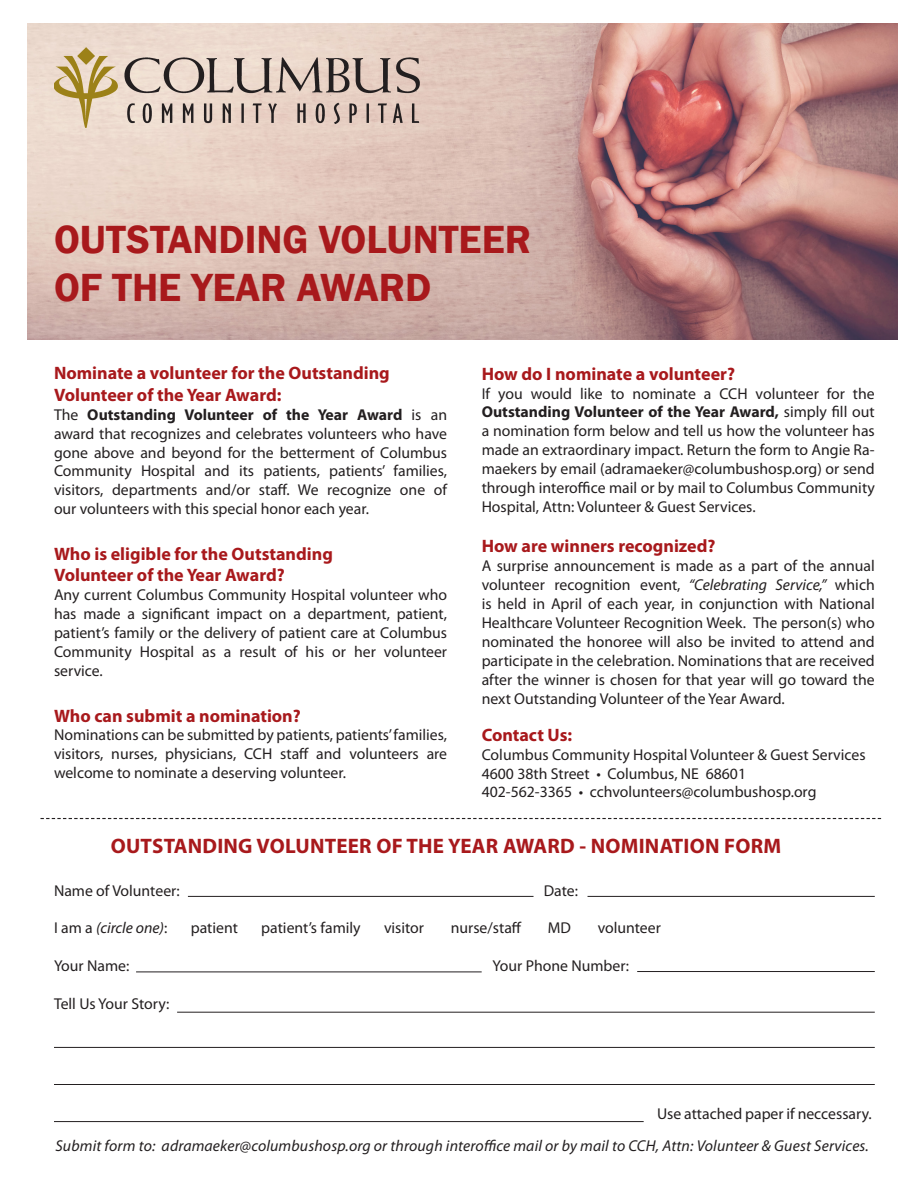
<style>
.page{position:relative;width:918px;height:1188px;background:#fff}
.page>*{position:absolute;margin:0;border:0;box-sizing:border-box;transform-origin:0 0}
.t1{font:600 40.5px "Franklin Gothic";color:#a8191c}
.t2{font:700 21px "Myriad Pro";letter-spacing:.01em;color:#a8191c}
.t3{font:700 18px "Myriad Pro";color:#a8191c}
.t4{font:15.75px/18.9px "Myriad Pro";color:#231f20;text-align:justify}
.t5{font:italic 15.75px "Myriad Pro";letter-spacing:.01em;color:#231f20}
.s1{font-weight:700}
.s2{font-style:italic}
.s3{font-style:normal}
</style>
<div class="page">
<img style="left:27px;top:24px;width:870px;height:315px">
<img style="left:122px;top:50px;width:298px;height:80px">
<img style="left:54px;top:48px;width:64px;height:80px">
<svg style="left:40px;top:818px;width:841px;height:1px"></svg>
<hr style="left:188px;top:896px;width:346px;height:1px;background:#231f20">
<hr style="left:588px;top:896px;width:287px;height:1px;background:#231f20">
<hr style="left:136px;top:972px;width:346px;height:1px;background:#231f20">
<hr style="left:637px;top:971px;width:238px;height:1px;background:#231f20">
<hr style="left:177px;top:1012px;width:698px;height:1px;background:#231f20">
<hr style="left:54px;top:1047px;width:821px;height:1px;background:#231f20">
<hr style="left:54px;top:1084px;width:821px;height:1px;background:#231f20">
<hr style="left:54px;top:1121px;width:590px;height:1px;background:#231f20">
<p class="t1" style="left:54px;top:214px;width:479px">OUTSTANDING VOLUNTEER</p>
<p class="t1" style="left:54px;top:263px;width:379px">OF THE YEAR AWARD</p>
<p class="t3" style="left:54px;top:361px;width:337px">Nominate a volunteer for the Outstanding</p>
<p class="t3" style="left:54px;top:383px;width:229px">Volunteer of the Year Award:</p>
<p class="t4" style="left:54px;top:405px;width:395px">The <span class="s1">Outstanding Volunteer of the Year Award</span> is an award that recognizes and celebrates volunteers who have gone above and beyond for the betterment of Columbus Community Hospital and its patients, patients’ families, visitors, departments and/or staff. We recognize one of our volunteers with this special honor each year.</p>
<p class="t3" style="left:54px;top:542px;width:280px">Who is eligible for the Outstanding</p>
<p class="t3" style="left:54px;top:564px;width:232px">Volunteer of the Year Award?</p>
<p class="t4" style="left:54px;top:585px;width:395px">Any current Columbus Community Hospital volunteer who has made a significant impact on a department, patient, patient’s family or the delivery of patient care at Columbus Community Hospital as a result of his or her volunteer service.</p>
<p class="t3" style="left:54px;top:704px;width:248px">Who can submit a nomination?</p>
<p class="t4" style="left:54px;top:725px;width:395px">Nominations can be submitted by patients, patients’ families, visitors, nurses, physicians, CCH staff and volunteers are welcome to nominate a deserving volunteer.</p>
<p class="t3" style="left:482px;top:362px;width:255px">How do I nominate a volunteer?</p>
<p class="t4" style="left:482px;top:384px;width:395px">If you would like to nominate a CCH volunteer for the <span class="s1">Outstanding Volunteer of the Year Award,</span> simply fill out a nomination form below and tell us how the volunteer has made an extraordinary impact. Return the form to Angie Ra&shy;maekers by email (adramaeker@columbushosp.org) or send through interoffice mail or by mail to Columbus Community Hospital, Attn: Volunteer &amp; Guest Services.</p>
<p class="t3" style="left:482px;top:535px;width:235px">How are winners recognized?</p>
<p class="t4" style="left:482px;top:556px;width:395px">A surprise announcement is made as a part of the annual volunteer recognition event, <span class="s2">“Celebrating Service,”</span> which is held in April of each year, in conjunction with National Healthcare Volunteer Recognition Week. The person(s) who nominated the honoree will also be invited to attend and participate in the celebration. Nominations that are received after the winner is chosen for that year will go toward the next Outstanding Volunteer of the Year Award.</p>
<p class="t3" style="left:482px;top:723px;width:92px">Contact Us:</p>
<p class="t4" style="left:482px;top:745px;width:385px">Columbus Community Hospital Volunteer &amp; Guest Services</p>
<p class="t4" style="left:482px;top:764px;width:266px">4600 38th Street • Columbus, NE 68601</p>
<p class="t4" style="left:482px;top:782px;width:336px">402-562-3365 • cchvolunteers@columbushosp.org</p>
<p class="t2" style="left:111px;top:833px;width:672px">OUTSTANDING VOLUNTEER OF THE YEAR AWARD - NOMINATION FORM</p>
<p class="t4" style="left:54px;top:881px;width:127px">Name of Volunteer:</p>
<p class="t4" style="left:544px;top:881px;width:36px">Date:</p>
<p class="t5" style="left:54px;top:918px;width:115px"><span class="s3">I am a</span> (circle one)<span class="s3">:</span></p>
<p class="t4" style="left:191px;top:918px;width:49px">patient</p>
<p class="t4" style="left:261px;top:918px;width:101px">patient’s family</p>
<p class="t4" style="left:384px;top:918px;width:42px">visitor</p>
<p class="t4" style="left:451px;top:918px;width:72px">nurse/staff</p>
<p class="t4" style="left:548px;top:918px;width:25px">MD</p>
<p class="t4" style="left:598px;top:918px;width:65px">volunteer</p>
<p class="t4" style="left:54px;top:956px;width:77px">Your Name:</p>
<p class="t4" style="left:493px;top:956px;width:138px">Your Phone Number:</p>
<p class="t4" style="left:54px;top:994px;width:117px">Tell Us Your Story:</p>
<p class="t4" style="left:657px;top:1104px;width:216px">Use attached paper if neccessary.</p>
<p class="t5" style="left:56px;top:1136px;width:815px">Submit form to: adramaeker@columbushosp.org or through interoffice mail or by mail to CCH, Attn: Volunteer &amp; Guest Services.</p>
</div>
